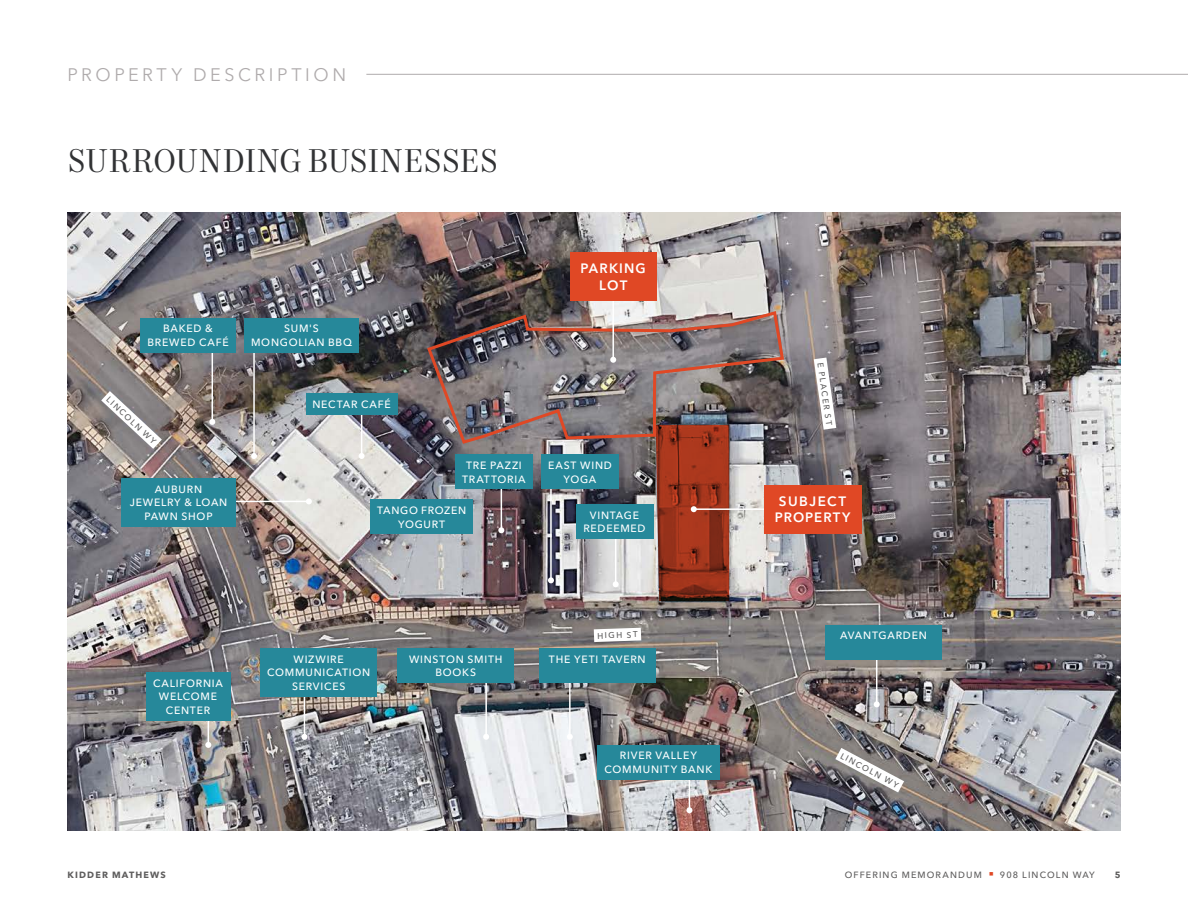
<style>
.page{position:relative;width:1188px;height:918px;background:#fff}
.page>*{position:absolute;margin:0;border:0;box-sizing:border-box;transform-origin:0 0}
.Headline_-_Level_2_-_Charcoal_2023{font:33px "Mort Modern 08";color:#313234}
.Section_Identifier_-_Sterling_2023{font:18px "Avenir Next LT Pro";letter-spacing:.2em;color:#afabac}
.Subject_Property_Label_-_White_2023{font:600 13.5px/16.5px "Avenir Next LT Pro";letter-spacing:.09em;color:#fff;text-align:center}
.Other_Callout_Text_-_White_2023{font:500 10.5px/13.5px "Avenir Next LT Pro";letter-spacing:.075em;color:#fff;text-align:center}
.t1{font:500 9px "Avenir Next LT Pro";letter-spacing:.13em;color:#5e5d5d}
.t2{font:700 9px "Avenir Next LT Pro";letter-spacing:.13em;color:#5e5d5d}
.Street_Names_-_Ash_2023{font:500 8.25px "Avenir Next LT Pro";color:#5e5d5d}
.s1{color:#e04825}
</style>
<div class="page">
<img style="left:68px;top:213px;width:1052px;height:617px">
<img style="left:425px;top:309px;width:361px;height:137px">
<hr style="left:212px;top:351px;width:1px;height:71px;background:#fff">
<svg style="left:209px;top:419px;width:6px;height:6px"></svg>
<div style="left:140px;top:318px;width:96px;height:35px;background:#26889a"></div>
<hr style="left:253px;top:352px;width:2px;height:104px;background:#fff">
<svg style="left:251px;top:453px;width:6px;height:6px"></svg>
<div style="left:244px;top:318px;width:115px;height:35px;background:#26889a"></div>
<hr style="left:361px;top:410px;width:1px;height:46px;background:#fff">
<svg style="left:359px;top:453px;width:6px;height:6px"></svg>
<div style="left:306px;top:394px;width:91px;height:21px;background:#26889a"></div>
<hr style="left:205px;top:501px;width:104px;height:1px;background:#fff">
<svg style="left:306px;top:498px;width:6px;height:6px"></svg>
<div style="left:121px;top:478px;width:115px;height:48px;background:#26889a"></div>
<hr style="left:694px;top:508px;width:78px;height:2px;background:#fff">
<svg style="left:656px;top:425px;width:73px;height:176px;background:#98351f"></svg>
<div style="left:764px;top:485px;width:97px;height:48px;background:#e04825"></div>
<hr style="left:612px;top:288px;width:2px;height:72px;background:#fff">
<svg style="left:610px;top:357px;width:6px;height:6px"></svg>
<hr style="left:304px;top:691px;width:1px;height:46px;background:#fff">
<svg style="left:301px;top:734px;width:6px;height:6px"></svg>
<hr style="left:689px;top:765px;width:1px;height:45px;background:#fff">
<svg style="left:686px;top:807px;width:6px;height:6px"></svg>
<hr style="left:485px;top:683px;width:2px;height:54px;background:#fff">
<svg style="left:483px;top:734px;width:6px;height:6px"></svg>
<hr style="left:569px;top:683px;width:2px;height:54px;background:#fff">
<svg style="left:567px;top:734px;width:6px;height:6px"></svg>
<hr style="left:876px;top:651px;width:1px;height:53px;background:#fff">
<svg style="left:874px;top:701px;width:6px;height:6px"></svg>
<hr style="left:208px;top:699px;width:1px;height:46px;background:#fff">
<svg style="left:205px;top:742px;width:6px;height:6px"></svg>
<hr style="left:501px;top:485px;width:1px;height:45px;background:#fff">
<svg style="left:498px;top:527px;width:6px;height:6px"></svg>
<hr style="left:550px;top:485px;width:2px;height:95px;background:#fff">
<svg style="left:548px;top:577px;width:6px;height:6px"></svg>
<hr style="left:615px;top:534px;width:1px;height:50px;background:#fff">
<svg style="left:613px;top:581px;width:6px;height:6px"></svg>
<div style="left:370px;top:499px;width:103px;height:35px;background:#26889a"></div>
<div style="left:260px;top:648px;width:117px;height:48px;background:#26889a"></div>
<div style="left:597px;top:745px;width:123px;height:34px;background:#26889a"></div>
<div style="left:397px;top:648px;width:117px;height:35px;background:#26889a"></div>
<div style="left:539px;top:648px;width:117px;height:35px;background:#26889a"></div>
<div style="left:825px;top:625px;width:117px;height:35px;background:#26889a"></div>
<div style="left:146px;top:672px;width:85px;height:49px;background:#26889a"></div>
<div style="left:455px;top:454px;width:78px;height:35px;background:#26889a"></div>
<div style="left:541px;top:454px;width:78px;height:35px;background:#26889a"></div>
<div style="left:576px;top:504px;width:77px;height:35px;background:#26889a"></div>
<div style="left:570px;top:252px;width:87px;height:48px;background:#e04825"></div>
<svg style="left:594px;top:628px;width:47px;height:14px"></svg>
<svg style="left:101px;top:391px;width:61px;height:58px"></svg>
<svg style="left:835px;top:748px;width:69px;height:44px"></svg>
<svg style="left:814px;top:358px;width:22px;height:72px"></svg>
<hr style="left:366px;top:74px;width:822px;height:1px;background:#afabac">
<p class="Section_Identifier_-_Sterling_2023" style="left:68px;top:64px;width:280px">PROPERTY DESCRIPTION</p>
<p class="Headline_-_Level_2_-_Charcoal_2023" style="left:68px;top:141px;width:432px">SURROUNDING BUSINESSES</p>
<p class="Other_Callout_Text_-_White_2023" style="left:147px;top:322px;width:83px">BAKED &amp;<br>BREWED CAFÉ</p>
<p class="Other_Callout_Text_-_White_2023" style="left:251px;top:322px;width:102px">SUM'S<br>MONGOLIAN BBQ</p>
<p class="Street_Names_-_Ash_2023" style="left:111px;top:395px;width:66px;rotate:43deg">LINCOLN WY</p>
<p class="Other_Callout_Text_-_White_2023" style="left:312px;top:398px;width:80px">NECTAR CAFÉ</p>
<p class="Subject_Property_Label_-_White_2023" style="left:581px;top:260px;width:67px">PARKING<br>LOT</p>
<p class="Street_Names_-_Ash_2023" style="left:825px;top:362px;width:65px;rotate:82deg">E PLACER ST</p>
<p class="Other_Callout_Text_-_White_2023" style="left:462px;top:459px;width:65px">TRE PAZZI<br>TRATTORIA</p>
<p class="Other_Callout_Text_-_White_2023" style="left:548px;top:459px;width:65px">EAST WIND<br>YOGA</p>
<p class="Other_Callout_Text_-_White_2023" style="left:583px;top:508px;width:64px">VINTAGE<br>REDEEMED</p>
<p class="Other_Callout_Text_-_White_2023" style="left:130px;top:482px;width:99px">AUBURN<br>JEWELRY &amp; LOAN<br>PAWN SHOP</p>
<p class="Subject_Property_Label_-_White_2023" style="left:775px;top:493px;width:77px">SUBJECT<br>PROPERTY</p>
<p class="Other_Callout_Text_-_White_2023" style="left:377px;top:504px;width:91px">TANGO FROZEN<br>YOGURT</p>
<p class="Other_Callout_Text_-_White_2023" style="left:153px;top:676px;width:71px">CALIFORNIA<br>WELCOME<br>CENTER</p>
<p class="Other_Callout_Text_-_White_2023" style="left:267px;top:652px;width:105px">WIZWIRE<br>COMMUNICATION<br>SERVICES</p>
<p class="Street_Names_-_Ash_2023" style="left:597px;top:631px;width:42px;rotate:-2deg">HIGH ST</p>
<p class="Other_Callout_Text_-_White_2023" style="left:409px;top:652px;width:95px">WINSTON SMITH<br>BOOKS</p>
<p class="Other_Callout_Text_-_White_2023" style="left:549px;top:652px;width:98px">THE YETI TAVERN</p>
<p class="Other_Callout_Text_-_White_2023" style="left:604px;top:749px;width:109px">RIVER VALLEY<br>COMMUNITY BANK</p>
<p class="Other_Callout_Text_-_White_2023" style="left:840px;top:629px;width:88px">AVANTGARDEN</p>
<p class="Street_Names_-_Ash_2023" style="left:843px;top:751px;width:66px;rotate:28deg">LINCOLN WY</p>
<p class="t2" style="left:68px;top:869px;width:100px">KIDDER MATHEWS</p>
<p class="t1" style="left:845px;top:869px;width:252px">OFFERING MEMORANDUM <span class="s1">■</span> 908 LINCOLN WAY</p>
<p class="t2" style="left:1115px;top:869px;width:7px">5</p>
</div>
